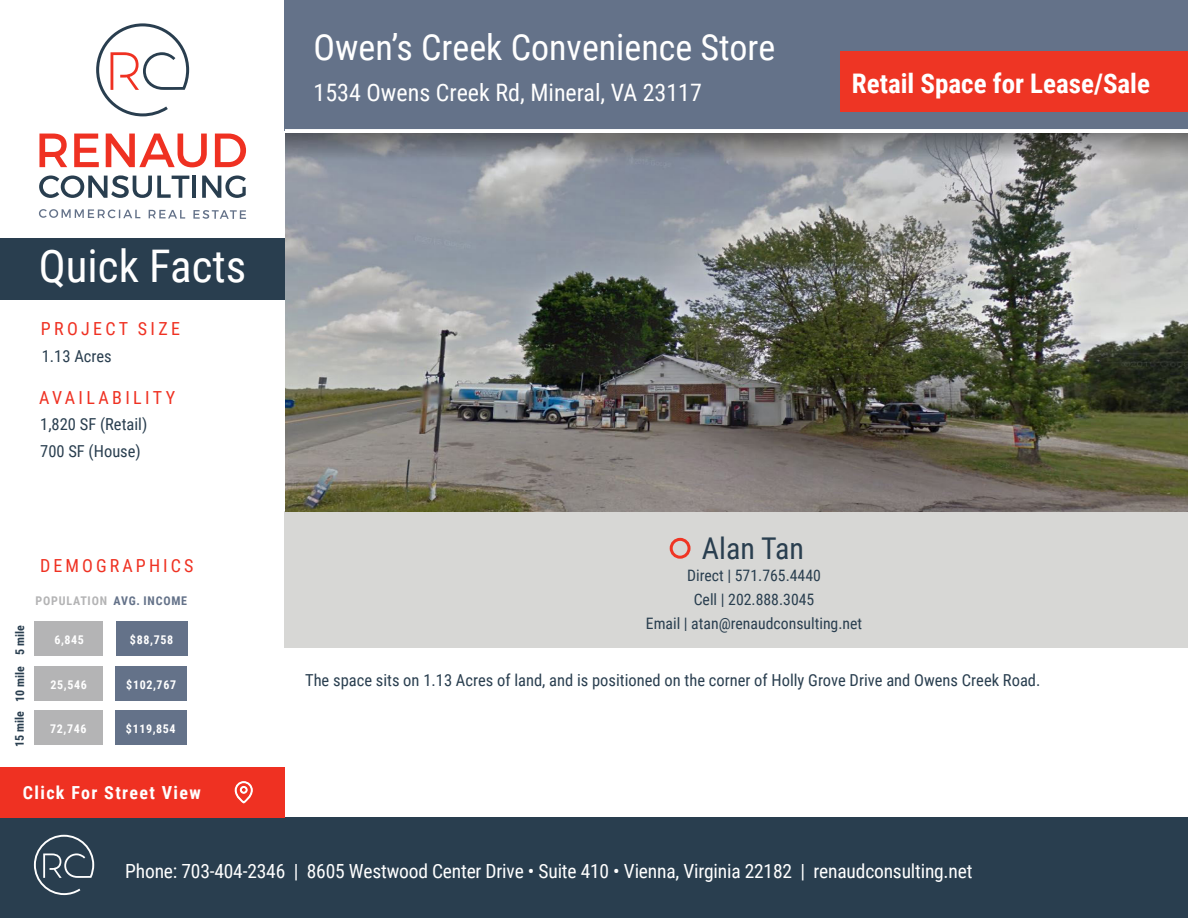
<style>
.page{position:relative;width:1188px;height:918px;background:#fff}
.page>*{position:absolute;margin:0;border:0;box-sizing:border-box;transform-origin:0 0}
.t1{font:45px "Roboto Condensed";color:#fff}
.t2{font:36px "Roboto Condensed";color:#fff}
.t3{font:30px "Roboto Condensed";color:#293e4f}
.t4{font:700 27px "Roboto Condensed";color:#fff}
.t5{font:24px "Roboto Condensed";color:#fff}
.t6{font:19.5px "Roboto Condensed";letter-spacing:-.01em;color:#fff}
.t7{font:18px "Roboto Condensed";letter-spacing:.185em;color:#ef3122}
.t8{font:700 18px "Roboto Condensed";letter-spacing:.075em;color:#fff}
.t9{font:16.5px "Roboto Condensed";color:#293e4f}
.t10{font:15.75px "Roboto Condensed";color:#293e4f}
.t11{font:700 12px "Roboto Condensed";letter-spacing:.05em;color:#fff}
.t12{font:700 12px "Roboto Condensed";color:#293e4f}
.t13{font:700 12px "Roboto Condensed";letter-spacing:.065em;color:#b4b4b5}
.t14{font:700 12px "Roboto Condensed";letter-spacing:.065em;color:#647289}
</style>
<div class="page">
<svg style="left:39px;top:209px;width:101px;height:9px"></svg>
<svg style="left:149px;top:210px;width:36px;height:9px"></svg>
<svg style="left:193px;top:210px;width:53px;height:9px"></svg>
<svg style="left:39px;top:175px;width:150px;height:23px"></svg>
<hr style="left:193px;top:176px;width:3px;height:22px;background:#293e4f">
<svg style="left:202px;top:175px;width:44px;height:23px"></svg>
<svg style="left:96px;top:23px;width:93px;height:93px"></svg>
<svg style="left:39px;top:134px;width:28px;height:33px"></svg>
<svg style="left:74px;top:134px;width:25px;height:33px"></svg>
<svg style="left:106px;top:134px;width:101px;height:33px"></svg>
<svg style="left:215px;top:134px;width:31px;height:33px"></svg>
<div style="left:285px;top:0;width:903px;height:131px;background:#647289"></div>
<div style="left:0;top:238px;width:285px;height:62px;background:#293e4f"></div>
<div style="left:0;top:818px;width:1188px;height:100px;background:#293e4f"></div>
<svg style="left:34px;top:835px;width:60px;height:60px"></svg>
<div style="left:285px;top:511px;width:903px;height:137px;background:#d7d7d5"></div>
<div style="left:35px;top:621px;width:68px;height:35px;background:#b4b4b5"></div>
<div style="left:116px;top:621px;width:71px;height:35px;background:#647289"></div>
<div style="left:670px;top:538px;width:21px;height:21px;border:3px solid #ef3524;border-radius:50%"></div>
<div style="left:0;top:768px;width:285px;height:50px;background:#ef3122"></div>
<svg style="left:235px;top:781px;width:18px;height:22px"></svg>
<hr style="left:285px;top:129px;width:903px;height:3px;background:#fff">
<div style="left:840px;top:52px;width:348px;height:60px;background:#ee3524"></div>
<img style="left:285px;top:134px;width:903px;height:377px">
<div style="left:34px;top:666px;width:69px;height:34px;background:#b4b4b5"></div>
<div style="left:116px;top:666px;width:71px;height:34px;background:#647289"></div>
<div style="left:34px;top:710px;width:68px;height:35px;background:#b4b4b5"></div>
<div style="left:115px;top:710px;width:71px;height:35px;background:#647289"></div>
<p class="t1" style="left:39px;top:235px;width:209px">Quick Facts</p>
<p class="t7" style="left:41px;top:316px;width:141px">PROJECT SIZE</p>
<p class="t9" style="left:42px;top:344px;width:71px">1.13 Acres</p>
<p class="t7" style="left:39px;top:385px;width:137px">AVAILABILITY</p>
<p class="t9" style="left:40px;top:413px;width:109px">1,820 SF (Retail)</p>
<p class="t9" style="left:40px;top:440px;width:102px">700 SF (House)</p>
<p class="t7" style="left:40px;top:553px;width:155px">DEMOGRAPHICS</p>
<p class="t12" style="left:11px;top:655px;width:31px;rotate:-90deg">5 mile</p>
<p class="t12" style="left:11px;top:702px;width:37px;rotate:-90deg">10 mile</p>
<p class="t12" style="left:11px;top:747px;width:37px;rotate:-90deg">15 mile</p>
<p class="t13" style="left:36px;top:592px;width:73px">POPULATION</p>
<p class="t14" style="left:114px;top:592px;width:75px">AVG. INCOME</p>
<p class="t11" style="left:54px;top:632px;width:31px">6,845</p>
<p class="t11" style="left:130px;top:632px;width:45px">$88,758</p>
<p class="t11" style="left:51px;top:676px;width:38px">25,546</p>
<p class="t11" style="left:126px;top:676px;width:51px">$102,767</p>
<p class="t11" style="left:50px;top:721px;width:38px">72,746</p>
<p class="t11" style="left:126px;top:721px;width:51px">$119,854</p>
<p class="t8" style="left:23px;top:780px;width:179px">Click For Street View</p>
<p class="t2" style="left:314px;top:22px;width:463px">Owen’s Creek Convenience Store</p>
<p class="t5" style="left:314px;top:75px;width:390px">1534 Owens Creek Rd, Mineral, VA 23117</p>
<p class="t4" style="left:852px;top:64px;width:300px">Retail Space for Lease/Sale</p>
<p class="t3" style="left:702px;top:527px;width:104px">Alan Tan</p>
<p class="t10" style="left:687px;top:564px;width:135px">Direct | 571.765.4440</p>
<p class="t10" style="left:694px;top:588px;width:122px">Cell | 202.888.3045</p>
<p class="t10" style="left:646px;top:612px;width:218px">Email | atan@renaudconsulting.net</p>
<p class="t9" style="left:305px;top:668px;width:737px">The space sits on 1.13 Acres of land, and is positioned on the corner of Holly Grove Drive and Owens Creek Road.</p>
<p class="t6" style="left:125px;top:858px;width:849px">Phone: 703-404-2346 | 8605 Westwood Center Drive • Suite 410 • Vienna, Virginia 22182 | renaudconsulting.net</p>
</div>
